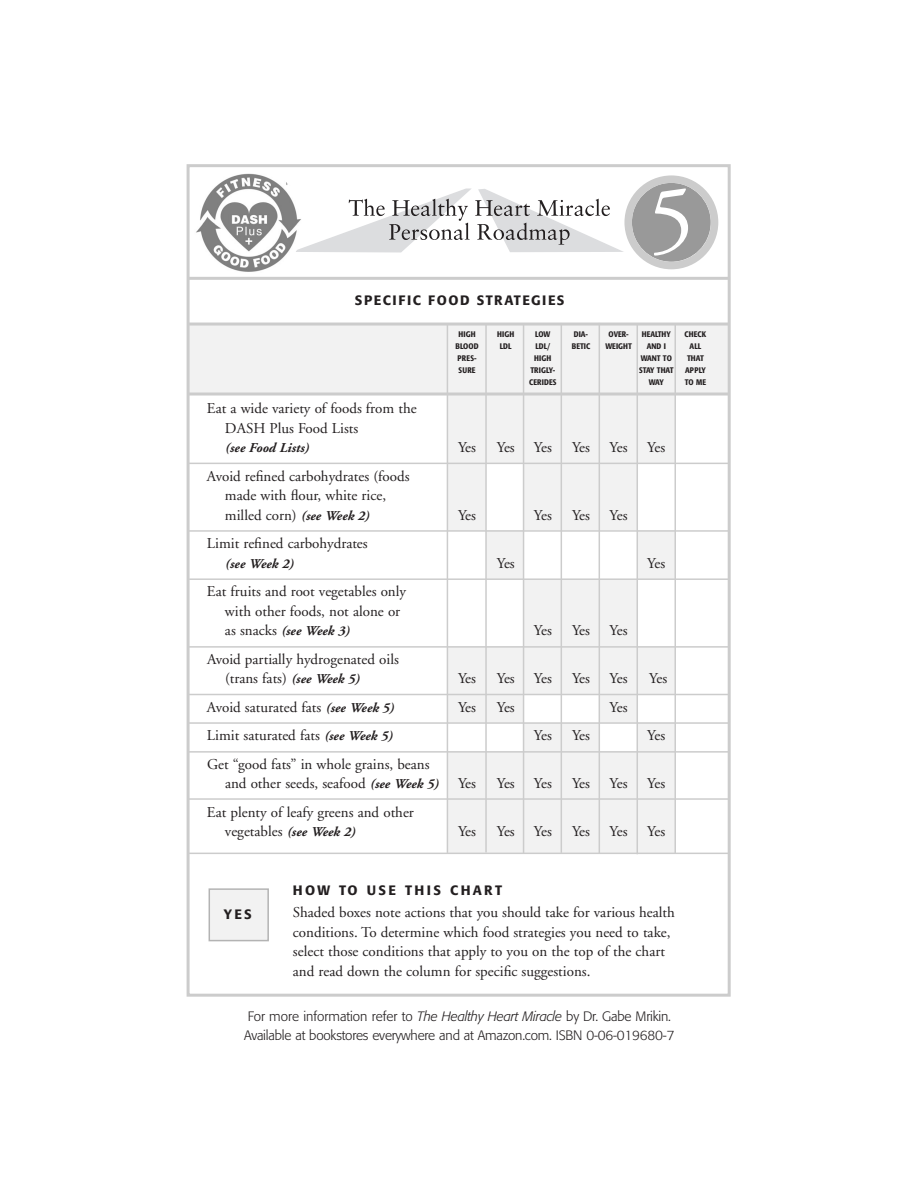
<style>
.page{position:relative;width:918px;height:1188px;background:#fff}
.page>*{position:absolute;margin:0;border:0;box-sizing:border-box;transform-origin:0 0}
.t1{font:93px "Adobe Garamond";color:#fff}
.t2{font:15px/19.5px "Adobe Garamond";color:#231f20}
.t3{font:300 13.5px/19.5px "Formata";letter-spacing:-.015em;color:#231f20}
.t4{font:italic 700 13.5px "Adobe Garamond";color:#231f20}
.t5{font:500 13.5px "Formata";letter-spacing:.11em;color:#231f20}
.t6{font:500 13.5px "Formata";letter-spacing:.175em;color:#231f20}
.t7{font:500 13.5px "Formata";letter-spacing:.13em;color:#231f20}
.t8{font:500 condensed 7.95px "Formata";letter-spacing:.01em;color:#231f20}
.t9{font:500 condensed 7.95px "Formata";letter-spacing:-.03em;color:#231f20}
.s1{font-weight:700;font-style:italic;font-size:13.5px}
.s2{font-weight:400;font-style:normal;font-size:15px}
.s3{font-style:italic}
</style>
<div class="page">
<div style="left:210px;top:890px;width:57px;height:50px;background:#f2f2f2"></div>
<div style="left:209px;top:888px;width:60px;height:53px;border:2px solid #b3b3b3"></div>
<div style="left:447px;top:395px;width:228px;height:458px;background:#f2f2f2"></div>
<div style="left:637px;top:464px;width:38px;height:66px;background:#fff"></div>
<div style="left:486px;top:464px;width:38px;height:66px;background:#fff"></div>
<div style="left:524px;top:531px;width:113px;height:48px;background:#fff"></div>
<div style="left:486px;top:580px;width:38px;height:66px;background:#fff"></div>
<div style="left:448px;top:531px;width:38px;height:115px;background:#fff"></div>
<div style="left:637px;top:579px;width:38px;height:67px;background:#fff"></div>
<div style="left:599px;top:723px;width:38px;height:28px;background:#fff"></div>
<div style="left:638px;top:694px;width:38px;height:28px;background:#fff"></div>
<div style="left:524px;top:695px;width:75px;height:27px;background:#fff"></div>
<div style="left:448px;top:723px;width:76px;height:28px;background:#fff"></div>
<div style="left:189px;top:324px;width:540px;height:70px;background:#f2f2f2"></div>
<hr style="left:188px;top:323px;width:542px;height:3px;background:#ccc">
<hr style="left:188px;top:393px;width:542px;height:3px;background:#ccc">
<hr style="left:447px;top:323px;width:1px;height:530px;background:#ccc">
<hr style="left:674px;top:324px;width:2px;height:529px;background:#ccc">
<hr style="left:485px;top:324px;width:2px;height:528px;background:#ccc">
<hr style="left:189px;top:463px;width:541px;height:1px;background:#ccc">
<hr style="left:189px;top:530px;width:540px;height:2px;background:#ccc">
<hr style="left:189px;top:578px;width:541px;height:2px;background:#ccc">
<hr style="left:189px;top:646px;width:540px;height:2px;background:#ccc">
<hr style="left:188px;top:694px;width:541px;height:1px;background:#ccc">
<hr style="left:189px;top:722px;width:540px;height:2px;background:#ccc">
<hr style="left:189px;top:751px;width:540px;height:2px;background:#ccc">
<hr style="left:188px;top:798px;width:541px;height:2px;background:#ccc">
<hr style="left:188px;top:853px;width:541px;height:1px;background:#ccc">
<div style="left:187px;top:164px;width:544px;height:833px;border:3px solid #ccc"></div>
<img style="left:196px;top:173px;width:96px;height:99px">
<hr style="left:188px;top:277px;width:542px;height:3px;background:#ccc">
<svg style="left:292px;top:175px;width:426px;height:94px"></svg>
<hr style="left:523px;top:323px;width:1px;height:530px;background:#ccc">
<hr style="left:561px;top:323px;width:1px;height:530px;background:#ccc">
<hr style="left:599px;top:323px;width:1px;height:530px;background:#ccc">
<hr style="left:637px;top:323px;width:1px;height:531px;background:#ccc">
<h1 class="t1" style="left:648px;top:182px;width:48px">5</h1>
<p class="t5" style="left:355px;top:294px;width:211px">SPECIFIC FOOD STRATEGIES</p>
<p class="t8" style="left:459px;top:331px;width:19px">HIGH</p>
<p class="t8" style="left:497px;top:331px;width:19px">HIGH</p>
<p class="t8" style="left:535px;top:331px;width:17px">LOW</p>
<p class="t8" style="left:574px;top:331px;width:16px">DIA-</p>
<p class="t8" style="left:609px;top:331px;width:22px">OVER-</p>
<p class="t8" style="left:642px;top:331px;width:31px">HEALTHY</p>
<p class="t8" style="left:685px;top:331px;width:23px">CHECK</p>
<p class="t8" style="left:455px;top:343px;width:25px">BLOOD</p>
<p class="t8" style="left:500px;top:343px;width:13px">LDL</p>
<p class="t8" style="left:535px;top:343px;width:16px">LDL/</p>
<p class="t8" style="left:572px;top:343px;width:20px">BETIC</p>
<p class="t8" style="left:605px;top:343px;width:28px">WEIGHT</p>
<p class="t8" style="left:647px;top:343px;width:21px">AND I</p>
<p class="t8" style="left:690px;top:343px;width:13px">ALL</p>
<p class="t8" style="left:458px;top:355px;width:20px">PRES-</p>
<p class="t8" style="left:534px;top:355px;width:19px">HIGH</p>
<p class="t8" style="left:641px;top:355px;width:33px">WANT TO</p>
<p class="t8" style="left:687px;top:355px;width:18px">THAT</p>
<p class="t8" style="left:459px;top:367px;width:18px">SURE</p>
<p class="t8" style="left:530px;top:367px;width:26px">TRIGLY-</p>
<p class="t9" style="left:639px;top:367px;width:36px">STAY THAT</p>
<p class="t8" style="left:685px;top:367px;width:22px">APPLY</p>
<p class="t8" style="left:529px;top:379px;width:29px">CERIDES</p>
<p class="t8" style="left:649px;top:379px;width:17px">WAY</p>
<p class="t8" style="left:685px;top:379px;width:23px">TO ME</p>
<p class="t2" style="left:225px;top:400px;width:193px;text-indent:-18px">Eat a wide variety of foods from the<br>DASH Plus Food Lists</p>
<p class="t4" style="left:225px;top:442px;width:85px">(see Food Lists)</p>
<p class="t2" style="left:458px;top:439px;width:20px">Yes</p>
<p class="t2" style="left:497px;top:439px;width:20px">Yes</p>
<p class="t2" style="left:534px;top:439px;width:20px">Yes</p>
<p class="t2" style="left:572px;top:439px;width:20px">Yes</p>
<p class="t2" style="left:610px;top:439px;width:20px">Yes</p>
<p class="t2" style="left:647px;top:439px;width:20px">Yes</p>
<p class="t2" style="left:225px;top:467px;width:186px;text-indent:-18px">Avoid refined carbohydrates (foods made with flour, white rice, milled corn) <span class="s1">(see Week 2)</span></p>
<p class="t2" style="left:458px;top:506px;width:20px">Yes</p>
<p class="t2" style="left:534px;top:506px;width:20px">Yes</p>
<p class="t2" style="left:572px;top:506px;width:20px">Yes</p>
<p class="t2" style="left:610px;top:506px;width:20px">Yes</p>
<p class="t2" style="left:207px;top:535px;width:162px">Limit refined carbohydrates</p>
<p class="t4" style="left:225px;top:558px;width:70px">(see Week 2)</p>
<p class="t2" style="left:497px;top:554px;width:20px">Yes</p>
<p class="t2" style="left:647px;top:554px;width:20px">Yes</p>
<p class="t2" style="left:225px;top:583px;width:183px;text-indent:-18px">Eat fruits and root vegetables only with other foods, not alone or</p>
<p class="t4" style="left:225px;top:625px;width:126px"><span class="s2">as snacks</span> (see Week 3)</p>
<p class="t2" style="left:534px;top:622px;width:20px">Yes</p>
<p class="t2" style="left:572px;top:622px;width:20px">Yes</p>
<p class="t2" style="left:610px;top:622px;width:20px">Yes</p>
<p class="t2" style="left:225px;top:650px;width:175px;text-indent:-18px">Avoid partially hydrogenated oils (trans fats) <span class="s1">(see Week 5)</span></p>
<p class="t2" style="left:458px;top:670px;width:20px">Yes</p>
<p class="t2" style="left:497px;top:670px;width:20px">Yes</p>
<p class="t2" style="left:534px;top:670px;width:20px">Yes</p>
<p class="t2" style="left:572px;top:670px;width:20px">Yes</p>
<p class="t2" style="left:610px;top:670px;width:20px">Yes</p>
<p class="t2" style="left:649px;top:670px;width:20px">Yes</p>
<p class="t2" style="left:207px;top:698px;width:188px">Avoid saturated fats <span class="s1">(see Week 5)</span></p>
<p class="t2" style="left:458px;top:698px;width:20px">Yes</p>
<p class="t2" style="left:497px;top:698px;width:20px">Yes</p>
<p class="t2" style="left:610px;top:698px;width:20px">Yes</p>
<p class="t2" style="left:207px;top:727px;width:187px">Limit saturated fats <span class="s1">(see Week 5)</span></p>
<p class="t2" style="left:534px;top:727px;width:20px">Yes</p>
<p class="t2" style="left:572px;top:727px;width:20px">Yes</p>
<p class="t2" style="left:647px;top:727px;width:20px">Yes</p>
<p class="t2" style="left:225px;top:755px;width:215px;text-indent:-18px">Get “good fats” in whole grains, beans and other seeds, seafood <span class="s1">(see Week 5)</span></p>
<p class="t2" style="left:458px;top:775px;width:20px">Yes</p>
<p class="t2" style="left:497px;top:775px;width:20px">Yes</p>
<p class="t2" style="left:534px;top:775px;width:20px">Yes</p>
<p class="t2" style="left:572px;top:775px;width:20px">Yes</p>
<p class="t2" style="left:610px;top:775px;width:20px">Yes</p>
<p class="t2" style="left:647px;top:775px;width:20px">Yes</p>
<p class="t2" style="left:225px;top:803px;width:190px;text-indent:-18px">Eat plenty of leafy greens and other vegetables <span class="s1">(see Week 2)</span></p>
<p class="t2" style="left:458px;top:823px;width:20px">Yes</p>
<p class="t2" style="left:497px;top:823px;width:20px">Yes</p>
<p class="t2" style="left:534px;top:823px;width:20px">Yes</p>
<p class="t2" style="left:572px;top:823px;width:20px">Yes</p>
<p class="t2" style="left:610px;top:823px;width:20px">Yes</p>
<p class="t2" style="left:647px;top:823px;width:20px">Yes</p>
<p class="t6" style="left:293px;top:884px;width:211px">HOW TO USE THIS CHART</p>
<p class="t2" style="left:293px;top:904px;width:383px">Shaded boxes note actions that you should take for various health conditions. To determine which food strategies you need to take, select those conditions that apply to you on the top of the chart and read down the column for specific suggestions.</p>
<p class="t3" style="left:244px;top:1007px;width:432px">For more information refer to <span class="s3">The Healthy Heart Miracle</span> by Dr. Gabe Mrikin.<br>Available at bookstores everywhere and at Amazon.com. ISBN 0-06-019680-7</p>
<p class="t7" style="left:224px;top:908px;width:29px">YES</p>
</div>
